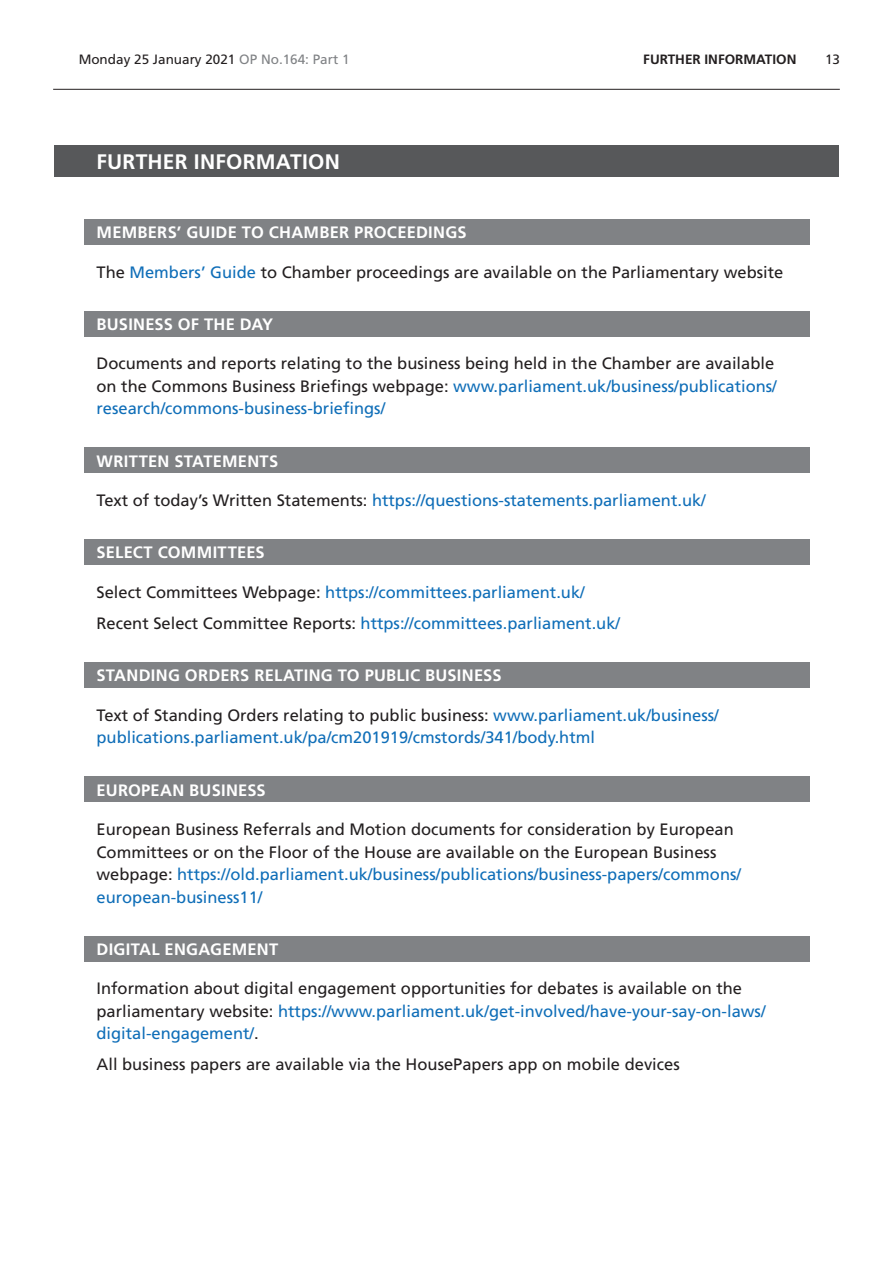
<style>
.page{position:relative;width:893px;height:1263px;background:#fff}
.page>*{position:absolute;margin:0;border:0;box-sizing:border-box;transform-origin:0 0}
.Heading1Grey{font:700 21px "Frutiger LT Std";letter-spacing:.01em;color:#fff}
.t1{font:16.5px/22.5px "Frutiger LT Std";color:#231f20}
.t2{font:16.5px/22.5px "Frutiger LT Std";color:#0f6eb8}
.Heading2Grey{font:700 16.5px "Frutiger LT Std";letter-spacing:.015em;color:#fff}
.t3{font:13.5px "Frutiger LT Std";color:#231f20}
.t4{font:700 13.5px "Frutiger LT Std";color:#231f20}
.s1{color:#808285}
.s2{color:#0f6eb8}
.s3{color:#231f20}
</style>
<div class="page">
<hr style="left:53px;top:89px;width:787px;height:1px;background:#231f20">
<div style="left:54px;top:146px;width:785px;height:31px;background:#57585a"></div>
<div style="left:84px;top:219px;width:725px;height:25px;background:#808285"></div>
<div style="left:84px;top:311px;width:725px;height:25px;background:#808285"></div>
<div style="left:84px;top:448px;width:725px;height:25px;background:#808285"></div>
<div style="left:84px;top:540px;width:725px;height:25px;background:#808285"></div>
<div style="left:84px;top:662px;width:725px;height:25px;background:#808285"></div>
<div style="left:84px;top:777px;width:725px;height:25px;background:#808285"></div>
<div style="left:84px;top:936px;width:725px;height:25px;background:#808285"></div>
<p class="t3" style="left:79px;top:52px;width:272px">Monday 25 January 2021 <span class="s1">OP No.164: Part 1</span></p>
<p class="t4" style="left:643px;top:52px;width:16px">FURTHER</p>
<p class="t4" style="left:704px;top:52px;width:14px">INFORMATION</p>
<p class="t3" style="left:825px;top:52px;width:17px">13</p>
<h2 class="Heading1Grey" style="left:97px;top:149px;width:245px">FURTHER INFORMATION</h2>
<h2 class="Heading2Grey" style="left:97px;top:223px;width:372px">MEMBERS’ GUIDE TO CHAMBER PROCEEDINGS</h2>
<p class="t1" style="left:97px;top:261px;width:688px">The <span class="s2">Members’ Guide</span> to Chamber proceedings are available on the Parliamentary website</p>
<h2 class="Heading2Grey" style="left:97px;top:314px;width:178px">BUSINESS OF THE DAY</h2>
<p class="t1" style="left:97px;top:352px;width:682px">Documents and reports relating to the business being held in the Chamber are available on the Commons Business Briefings webpage: <span class="s2">www.parliament.uk/business/publications/ research/commons-business-briefings/</span></p>
<h2 class="Heading2Grey" style="left:97px;top:451px;width:183px">WRITTEN STATEMENTS</h2>
<p class="t2" style="left:97px;top:489px;width:611px"><span class="s3">Text of today’s Written Statements:</span> https://questions-statements.parliament.uk/</p>
<h2 class="Heading2Grey" style="left:97px;top:543px;width:170px">SELECT COMMITTEES</h2>
<p class="t2" style="left:97px;top:581px;width:490px"><span class="s3">Select Committees Webpage:</span> https://committees.parliament.uk/</p>
<p class="t2" style="left:97px;top:612px;width:525px"><span class="s3">Recent Select Committee Reports:</span> https://committees.parliament.uk/</p>
<h2 class="Heading2Grey" style="left:97px;top:666px;width:406px">STANDING ORDERS RELATING TO PUBLIC BUSINESS</h2>
<p class="t2" style="left:97px;top:704px;width:624px"><span class="s3">Text of Standing Orders relating to public business:</span> www.parliament.uk/business/ publications.parliament.uk/pa/cm201919/cmstords/341/body.html</p>
<h2 class="Heading2Grey" style="left:97px;top:780px;width:171px">EUROPEAN BUSINESS</h2>
<p class="t1" style="left:97px;top:818px;width:646px">European Business Referrals and Motion documents for consideration by European Committees or on the Floor of the House are available on the European Business webpage: <span class="s2">https://old.parliament.uk/business/publications/business-papers/commons/ european-business11/</span></p>
<h2 class="Heading2Grey" style="left:97px;top:939px;width:183px">DIGITAL ENGAGEMENT</h2>
<p class="t1" style="left:97px;top:977px;width:671px">Information about digital engagement opportunities for debates is available on the parliamentary website: <span class="s2">https://www.parliament.uk/get-involved/have-your-say-on-laws/ digital-engagement/</span>.</p>
<p class="t1" style="left:97px;top:1053px;width:585px">All business papers are available via the HousePapers app on mobile devices</p>
</div>
